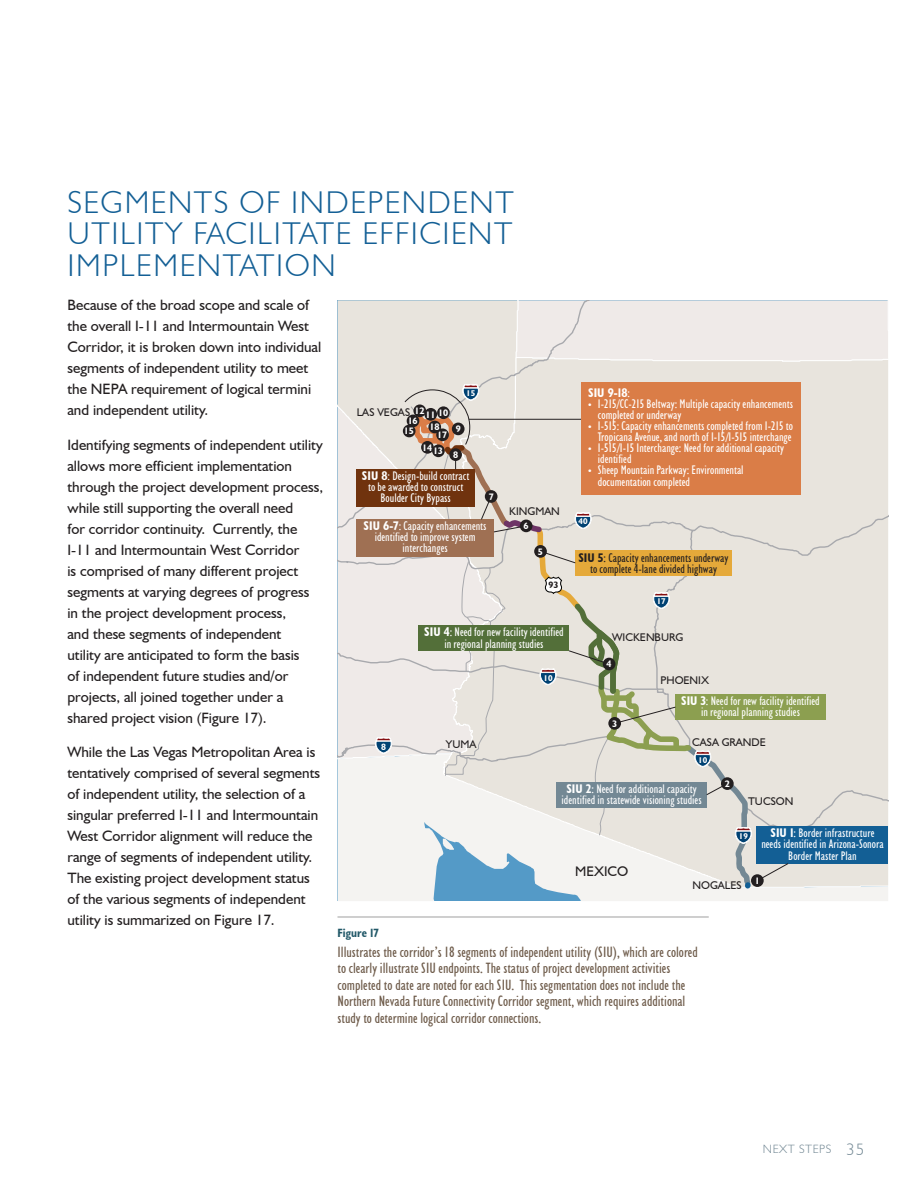
<style>
.page{position:relative;width:918px;height:1188px;background:#fff}
.page>*{position:absolute;margin:0;border:0;box-sizing:border-box;transform-origin:0 0}
.t1{font:300 31.5px/31.5px "Humanist 521 BT";letter-spacing:.05em;color:#135f95;text-align:justify}
.t2{font:300 16.5px "Humanist 521 BT";color:#738894}
.t3{font:15px/21px "Humanist 521 BT";color:#231f20}
.t4{font:condensed 15px/16.5px "Humanist 521 BT";color:#6d5a49}
.t5{font:13.95px "Humanist 521 BT";color:#231f20}
.t6{font:condensed 12.45px/11.1px "Humanist 521 BT";color:#fff;text-align:center}
.t7{font:condensed 12.45px/11.1px "Humanist 521 BT";color:#231f20;text-align:center}
.t8{font:700 condensed 12.45px "Humanist 521 BT";color:#fff}
.t9{font:300 12px "Humanist 521 BT";color:#738894}
.t10{font:700 condensed 12px "Humanist 521 BT";color:#215868}
.t11{font:11.1px "Humanist 521 BT";color:#231f20}
.t12{font:700 9.45px/8.1px "Humanist 521 BT";letter-spacing:-.025em;color:#fff}
.t13{font:700 9.15px "Humanist 521 BT";color:#231f20}
.t14{font:700 9px "Humanist 521 BT";color:#fff}
.t15{font:700 8.4px "Humanist 521 BT";color:#fff}
.s1{font-weight:400}
.s2{font-family:"Myriad Pro";font-stretch:normal}
.s3{font-weight:700}
</style>
<div class="page">
<hr style="left:338px;top:916px;width:371px;height:2px;background:#bfbfbf">
<svg style="left:338px;top:890px;width:550px;height:11px"></svg>
<svg style="left:338px;top:300px;width:550px;height:590px;background:#d8cfc3"></svg>
<h1 class="t1" style="left:68px;top:186px;width:448px">SEGMENTS OF INDEPENDENT UTILITY FACILITATE EFFICIENT IMPLEMENTATION</h1>
<p class="t3" style="left:68px;top:295px;width:255px">Because of the broad scope and scale of the overall I-11 and Intermountain West Corridor, it is broken down into individual segments of independent utility to meet the NEPA requirement of logical termini and independent utility.</p>
<p class="t3" style="left:68px;top:434px;width:257px">Identifying segments of independent utility allows more efficient implementation through the project development process, while still supporting the overall need<br>for corridor continuity. Currently, the I-11 and Intermountain West Corridor<br>is comprised of many different project segments at varying degrees of progress in the project development process,<br>and these segments of independent<br>utility are anticipated to form the basis<br>of independent future studies and/or projects, all joined together under a shared project vision (Figure 17).</p>
<p class="t3" style="left:68px;top:742px;width:254px">While the Las Vegas Metropolitan Area is tentatively comprised of several segments of independent utility, the selection of a singular preferred I-11 and Intermountain West Corridor alignment will reduce the range of segments of independent utility.<br>The existing project development status of the various segments of independent utility is summarized on Figure 17.</p>
<p class="t10" style="left:338px;top:926px;width:43px">Figure 17</p>
<p class="t4" style="left:338px;top:943px;width:362px">Illustrates the corridor’s 18 segments of independent utility (SIU), which are colored to clearly illustrate SIU endpoints. The status of project development activities completed to date are noted for each SIU. This segmentation does not include the Northern Nevada Future Connectivity Corridor segment, which requires additional study to determine logical corridor connections.</p>
<p class="t8" style="left:588px;top:385px;width:43px">SIU 9-18<span class="s1">:</span></p>
<p class="t6" style="left:598px;top:398px;width:197px;text-align:left;text-indent:-10px"><span class="s2">•</span> I-215/CC-215 Beltway: Multiple capacity enhancements completed or underway</p>
<p class="t6" style="left:588px;top:420px;width:206px;text-align:right"><span class="s2">•</span> I-515: Capacity enhancements completed from I-215 to<br>Tropicana Avenue, and north of I-15/I-515 interchange</p>
<p class="t6" style="left:598px;top:442px;width:188px;text-align:left;text-indent:-10px"><span class="s2">•</span> I-515/I-15 Interchange: Need for additional capacity identified</p>
<p class="t6" style="left:598px;top:465px;width:147px;text-align:left;text-indent:-10px"><span class="s2">•</span> Sheep Mountain Parkway: Environmental documentation completed</p>
<p class="t15" style="left:466px;top:388px;width:11px">15</p>
<p class="t12" style="left:408px;top:409px;width:42px;text-indent:7px">1211 10<br>16</p>
<p class="t12" style="left:404px;top:427px;width:11px">15</p>
<p class="t12" style="left:433px;top:447px;width:11px">13</p>
<p class="t11" style="left:357px;top:405px;width:55px">LAS VEGAS</p>
<p class="t12" style="left:429px;top:423px;width:11px">18</p>
<p class="t12" style="left:456px;top:425px;width:7px">9</p>
<p class="t12" style="left:437px;top:431px;width:11px">17</p>
<p class="t12" style="left:422px;top:443px;width:11px">14</p>
<p class="t12" style="left:453px;top:451px;width:7px">8</p>
<p class="t6" style="left:362px;top:470px;width:109px"><span class="s3">SIU 8</span>: Design-build contract to be awarded to construct<br>Boulder City Bypass</p>
<p class="t12" style="left:489px;top:492px;width:7px">7</p>
<p class="t11" style="left:509px;top:505px;width:52px">KINGMAN</p>
<p class="t15" style="left:579px;top:516px;width:11px">40</p>
<p class="t6" style="left:364px;top:520px;width:124px"><span class="s3">SIU 6-7</span>: Capacity enhancements identified to improve system interchanges</p>
<p class="t12" style="left:524px;top:522px;width:7px">6</p>
<p class="t12" style="left:538px;top:547px;width:7px">5</p>
<p class="t7" style="left:578px;top:552px;width:152px"><span class="s3">SIU 5</span>: Capacity enhancements underway to complete 4-lane divided highway</p>
<p class="t13" style="left:548px;top:579px;width:12px">93</p>
<p class="t15" style="left:657px;top:596px;width:11px">17</p>
<p class="t6" style="left:424px;top:627px;width:141px"><span class="s3">SIU 4</span>: Need for new facility identified in regional planning studies</p>
<p class="t11" style="left:612px;top:631px;width:73px">WICKENBURG</p>
<p class="t12" style="left:606px;top:660px;width:7px">4</p>
<p class="t15" style="left:543px;top:672px;width:11px">10</p>
<p class="t11" style="left:661px;top:673px;width:50px">PHOENIX</p>
<p class="t6" style="left:681px;top:695px;width:140px"><span class="s3">SIU 3</span>: Need for new facility identified in regional planning studies</p>
<p class="t12" style="left:612px;top:719px;width:7px">3</p>
<p class="t11" style="left:692px;top:735px;width:75px">CASA GRANDE</p>
<p class="t11" style="left:446px;top:737px;width:32px">YUMA</p>
<p class="t14" style="left:381px;top:741px;width:6px">8</p>
<p class="t15" style="left:698px;top:754px;width:11px">10</p>
<p class="t12" style="left:725px;top:779px;width:7px">2</p>
<p class="t6" style="left:562px;top:783px;width:142px"><span class="s3">SIU 2</span>: Need for additional capacity identified in statewide visioning studies</p>
<p class="t11" style="left:748px;top:795px;width:47px">TUCSON</p>
<p class="t6" style="left:761px;top:828px;width:124px"><span class="s3">SIU 1</span>: Border infrastructure needs identified in Arizona-Sonora<br>Border Master Plan</p>
<p class="t15" style="left:739px;top:831px;width:11px">19</p>
<p class="t5" style="left:575px;top:863px;width:55px">MEXICO</p>
<p class="t12" style="left:755px;top:876px;width:7px">1</p>
<p class="t11" style="left:692px;top:879px;width:51px">NOGALES</p>
<p class="t9" style="left:763px;top:1142px;width:18px">NEXT</p>
<p class="t9" style="left:799px;top:1142px;width:14px">STEPS</p>
<p class="t2" style="left:847px;top:1139px;width:19px">35</p>
</div>
